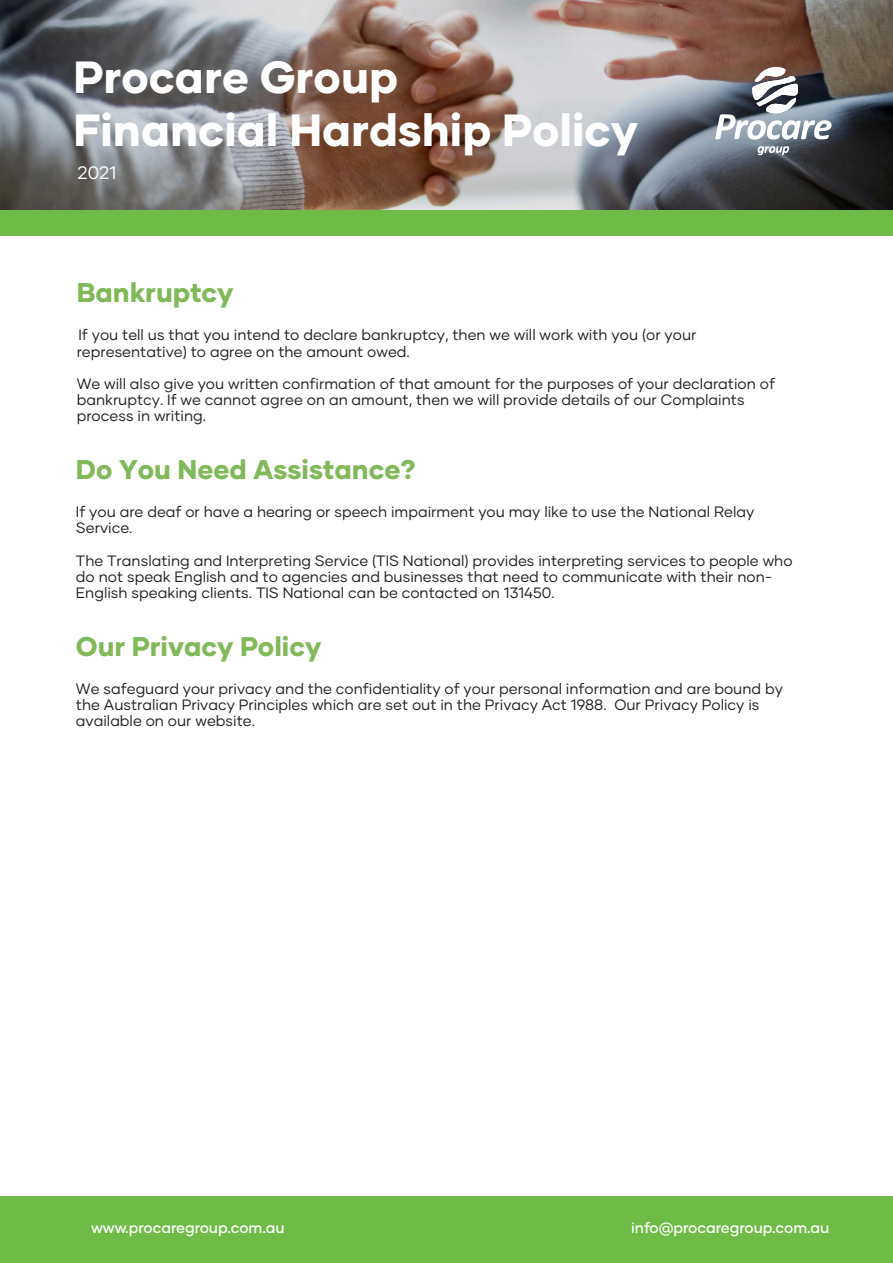
<style>
.page{position:relative;width:893px;height:1263px;background:#fff}
.page>*{position:absolute;margin:0;border:0;box-sizing:border-box;transform-origin:0 0}
.t1{font:800 45px/53.4px "Gilmer";color:#fff}
.t2{font:800 27px "Gilmer";color:#80b959}
.t3{font:18px "Gilmer";color:#fff}
.t4{font:15px/16.2px "Gilmer";color:#231f20}
.t5{font:500 15px "Gilmer";color:#fff}
</style>
<div class="page">
<img style="left:0;top:0;width:893px;height:218px">
<div style="left:0;top:218px;width:893px;height:18px;background:#6fbb47"></div>
<svg style="left:715px;top:67px;width:117px;height:73px"></svg>
<svg style="left:757px;top:146px;width:32px;height:9px"></svg>
<div style="left:0;top:210px;width:892px;height:8px;background:#6fbb47"></div>
<div style="left:0;top:1196px;width:893px;height:67px;background:#6fbb47"></div>
<h1 class="t1" style="left:74px;top:50px;width:566px">Procare Group<br>Financial Hardship Policy</h1>
<p class="t3" style="left:78px;top:161px;width:41px">2021</p>
<h2 class="t2" style="left:77px;top:276px;width:158px">Bankruptcy</h2>
<p class="t4" style="left:77px;top:327px;width:621px">If you tell us that you intend to declare bankruptcy, then we will work with you (or your representative) to agree on the amount owed.</p>
<p class="t4" style="left:77px;top:375px;width:700px">We will also give you written confirmation of that amount for the purposes of your declaration of bankruptcy. If we cannot agree on an amount, then we will provide details of our Complaints process in writing.</p>
<h2 class="t2" style="left:76px;top:452px;width:342px">Do You Need Assistance?</h2>
<p class="t4" style="left:76px;top:504px;width:680px">If you are deaf or have a hearing or speech impairment you may like to use the National Relay<br>Service.</p>
<p class="t4" style="left:76px;top:552px;width:718px">The Translating and Interpreting Service (TIS National) provides interpreting services to people who do not speak English and to agencies and businesses that need to communicate with their non-<br>English speaking clients. TIS National can be contacted on 131450.</p>
<h2 class="t2" style="left:76px;top:629px;width:247px">Our Privacy Policy</h2>
<p class="t4" style="left:76px;top:680px;width:708px">We safeguard your privacy and the confidentiality of your personal information and are bound by the Australian Privacy Principles which are set out in the Privacy Act 1988. Our Privacy Policy is available on our website.</p>
<p class="t5" style="left:91px;top:1218px;width:195px">www.procaregroup.com.au</p>
<p class="t5" style="left:631px;top:1218px;width:200px">info@procaregroup.com.au</p>
</div>
